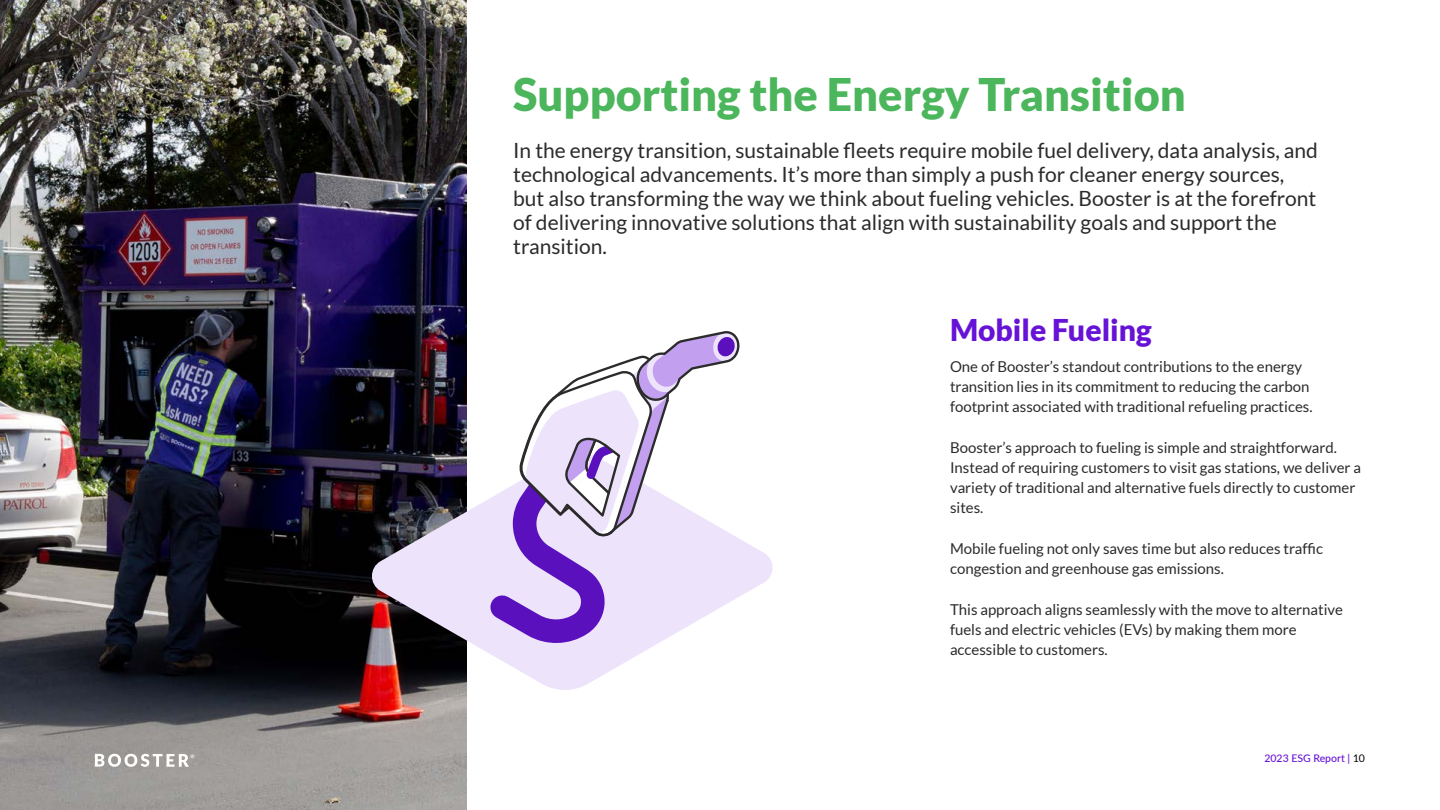
<style>
.page{position:relative;width:1440px;height:810px;background:#fff}
.page>*{position:absolute;margin:0;border:0;box-sizing:border-box;transform-origin:0 0}
.t1{font:900 45px "Lato";color:#4bb65b}
.t2{font:900 30px "Lato";color:#6712d7}
.t3{font:21px/24px "Lato";color:#2b2b2b}
.t4{font:15px/20.2px "Lato";color:#2b2b2b}
.t5{font:500 10.5px "Lato";color:#6712d7}
.s1{font-weight:400;color:#000}
</style>
<div class="page">
<img style="left:0;top:0;width:466px;height:810px">
<svg style="left:95px;top:754px;width:99px;height:13px"></svg>
<svg style="left:371px;top:452px;width:401px;height:240px"></svg>
<svg style="left:470px;top:331px;width:270px;height:335px"></svg>
<h1 class="t1" style="left:513px;top:68px;width:674px">Supporting the Energy Transition</h1>
<p class="t3" style="left:513px;top:138px;width:806px">In the energy transition, sustainable fleets require mobile fuel delivery, data analysis, and technological advancements. It’s more than simply a push for cleaner energy sources, but also transforming the way we think about fueling vehicles. Booster is at the forefront of delivering innovative solutions that align with sustainability goals and support the transition.</p>
<h2 class="t2" style="left:950px;top:313px;width:203px">Mobile Fueling</h2>
<p class="t4" style="left:950px;top:356px;width:364px">One of Booster’s standout contributions to the energy transition lies in its commitment to reducing the carbon footprint associated with traditional refueling practices.</p>
<p class="t4" style="left:950px;top:437px;width:413px">Booster’s approach to fueling is simple and straightforward.<br>Instead of requiring customers to visit gas stations, we deliver a variety of traditional and alternative fuels directly to customer sites.</p>
<p class="t4" style="left:950px;top:538px;width:375px">Mobile fueling not only saves time but also reduces traffic congestion and greenhouse gas emissions.</p>
<p class="t4" style="left:950px;top:599px;width:394px">This approach aligns seamlessly with the move to alternative fuels and electric vehicles (EVs) by making them more accessible to customers.</p>
<p class="t5" style="left:1264px;top:751px;width:102px">2023 ESG Report | <span class="s1">10</span></p>
</div>
